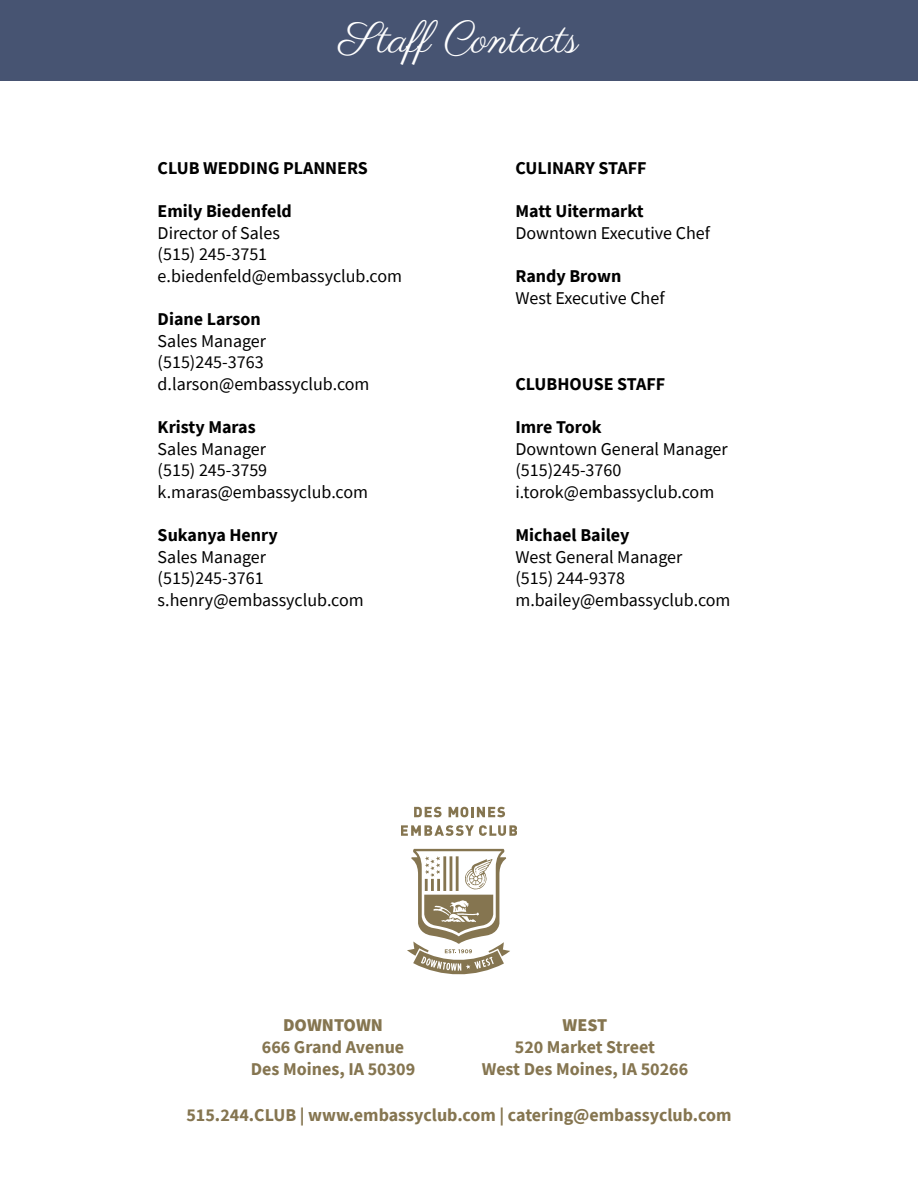
<style>
.page{position:relative;width:918px;height:1188px;background:#fff}
.page>*{position:absolute;margin:0;border:0;box-sizing:border-box;transform-origin:0 0}
.t1{font:43.5px "Parisienne";color:#fff}
.t2{font:18px/21.6px "Source Sans Pro";color:#000}
.t3{font:700 18px "Source Sans Pro";color:#000}
.t4{font:700 18px/21.6px "Source Sans Pro";color:#857550;text-align:center}
.t5{font:900 18px "Source Sans Pro";color:#857550}
</style>
<div class="page">
<svg style="left:414px;top:807px;width:28px;height:10px"></svg>
<svg style="left:449px;top:807px;width:56px;height:10px"></svg>
<svg style="left:402px;top:825px;width:114px;height:11px"></svg>
<svg style="left:407px;top:849px;width:103px;height:125px"></svg>
<div style="left:0;top:0;width:918px;height:81px;background:#475472"></div>
<h1 class="t1" style="left:339px;top:12px;width:241px">Staff Contacts</h1>
<p class="t3" style="left:158px;top:156px;width:212px">CLUB WEDDING PLANNERS</p>
<p class="t3" style="left:158px;top:199px;width:136px">Emily Biedenfeld</p>
<p class="t2" style="left:158px;top:222px;width:246px">Director of Sales<br>(515) 245-3751 e.biedenfeld@embassyclub.com</p>
<p class="t3" style="left:158px;top:307px;width:105px">Diane Larson</p>
<p class="t2" style="left:158px;top:330px;width:213px">Sales Manager (515)245-3763 d.larson@embassyclub.com</p>
<p class="t3" style="left:158px;top:415px;width:99px">Kristy Maras</p>
<p class="t2" style="left:158px;top:438px;width:212px">Sales Manager<br>(515) 245-3759 k.maras@embassyclub.com</p>
<p class="t3" style="left:158px;top:523px;width:122px">Sukanya Henry</p>
<p class="t2" style="left:158px;top:546px;width:208px">Sales Manager (515)245-3761 s.henry@embassyclub.com</p>
<p class="t3" style="left:515px;top:156px;width:133px">CULINARY STAFF</p>
<p class="t3" style="left:515px;top:199px;width:130px">Matt Uitermarkt</p>
<p class="t2" style="left:515px;top:222px;width:196px">Downtown Executive Chef</p>
<p class="t3" style="left:515px;top:264px;width:107px">Randy Brown</p>
<p class="t2" style="left:515px;top:287px;width:151px">West Executive Chef</p>
<p class="t3" style="left:515px;top:372px;width:151px">CLUBHOUSE STAFF</p>
<p class="t3" style="left:515px;top:415px;width:88px">Imre Torok</p>
<p class="t2" style="left:515px;top:438px;width:214px">Downtown General Manager (515)245-3760 i.torok@embassyclub.com</p>
<p class="t3" style="left:515px;top:523px;width:116px">Michael Bailey</p>
<p class="t2" style="left:515px;top:546px;width:217px">West General Manager<br>(515) 244-9378 m.bailey@embassyclub.com</p>
<p class="t5" style="left:283px;top:1013px;width:101px">DOWNTOWN</p>
<p class="t4" style="left:251px;top:1036px;width:166px">666 Grand Avenue<br>Des Moines, IA 50309</p>
<p class="t5" style="left:563px;top:1013px;width:46px">WEST</p>
<p class="t4" style="left:482px;top:1036px;width:208px">520 Market Street<br>West Des Moines, IA 50266</p>
<p class="t4" style="left:186px;top:1103px;width:547px">515.244.CLUB | www.embassyclub.com | catering@embassyclub.com</p>
</div>
